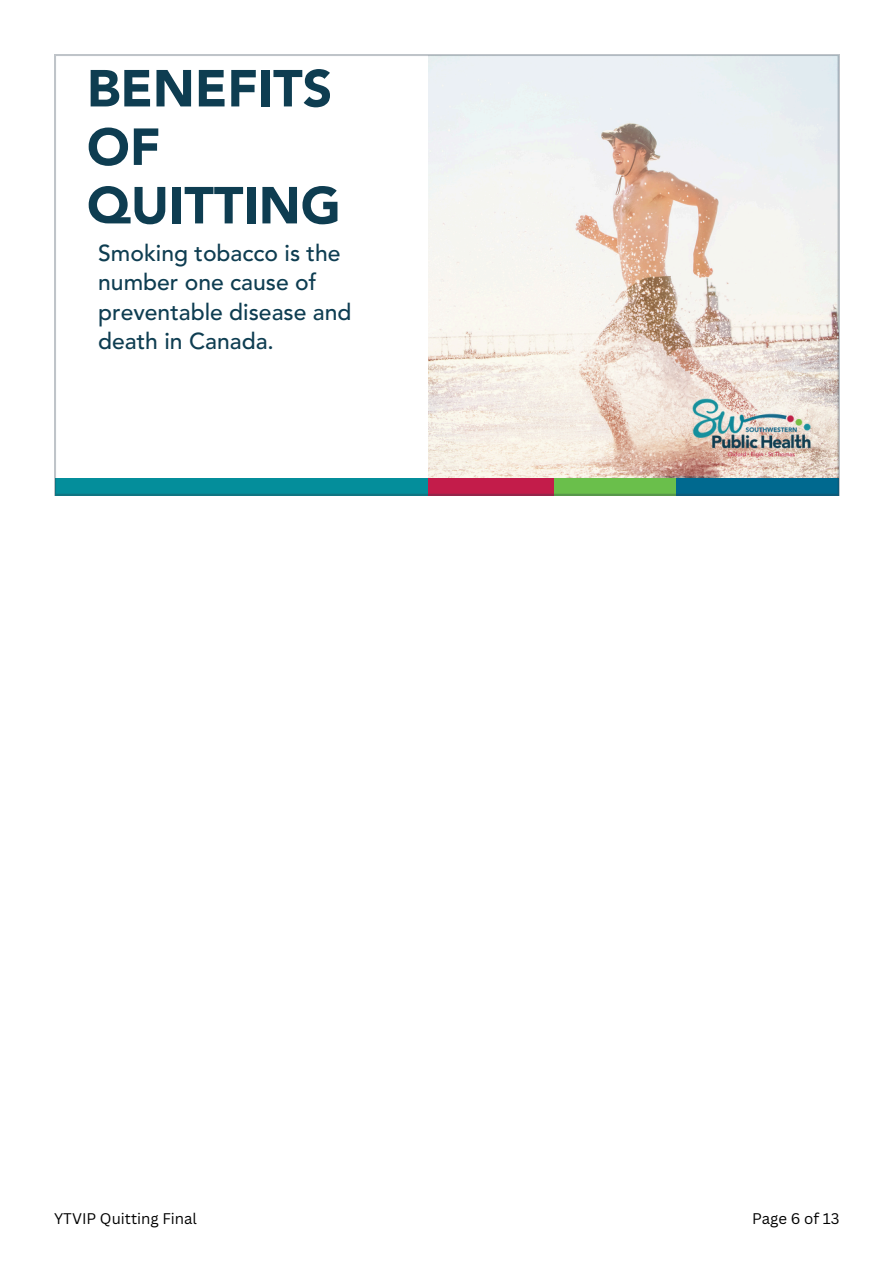
<style>
.page{position:relative;width:894px;height:1264px;background:#fff}
.page>*{position:absolute;margin:0;border:0;box-sizing:border-box;transform-origin:0 0}
.t1{font:900 51.45px/58.5px "Avenir LT Std";color:#0e3d51}
.t2{font:500 22.95px/29.4px "Avenir LT Std";color:#0e3d51}
.t3{font:15px "Canva Sans";color:#000}
</style>
<div class="page">
<svg style="left:54px;top:54px;width:785px;height:441px"></svg>
<h1 class="t1" style="left:87px;top:64px;width:255px">BENEFITS<br>OF<br>QUITTING</h1>
<h2 class="t2" style="left:98px;top:240px;width:255px">Smoking tobacco is the number one cause of preventable disease and death in Canada.</h2>
<p class="t3" style="left:54px;top:1207px;width:144px">YTVIP Quitting Final</p>
<p class="t3" style="left:752px;top:1207px;width:89px">Page 6 of 13</p>
</div>
